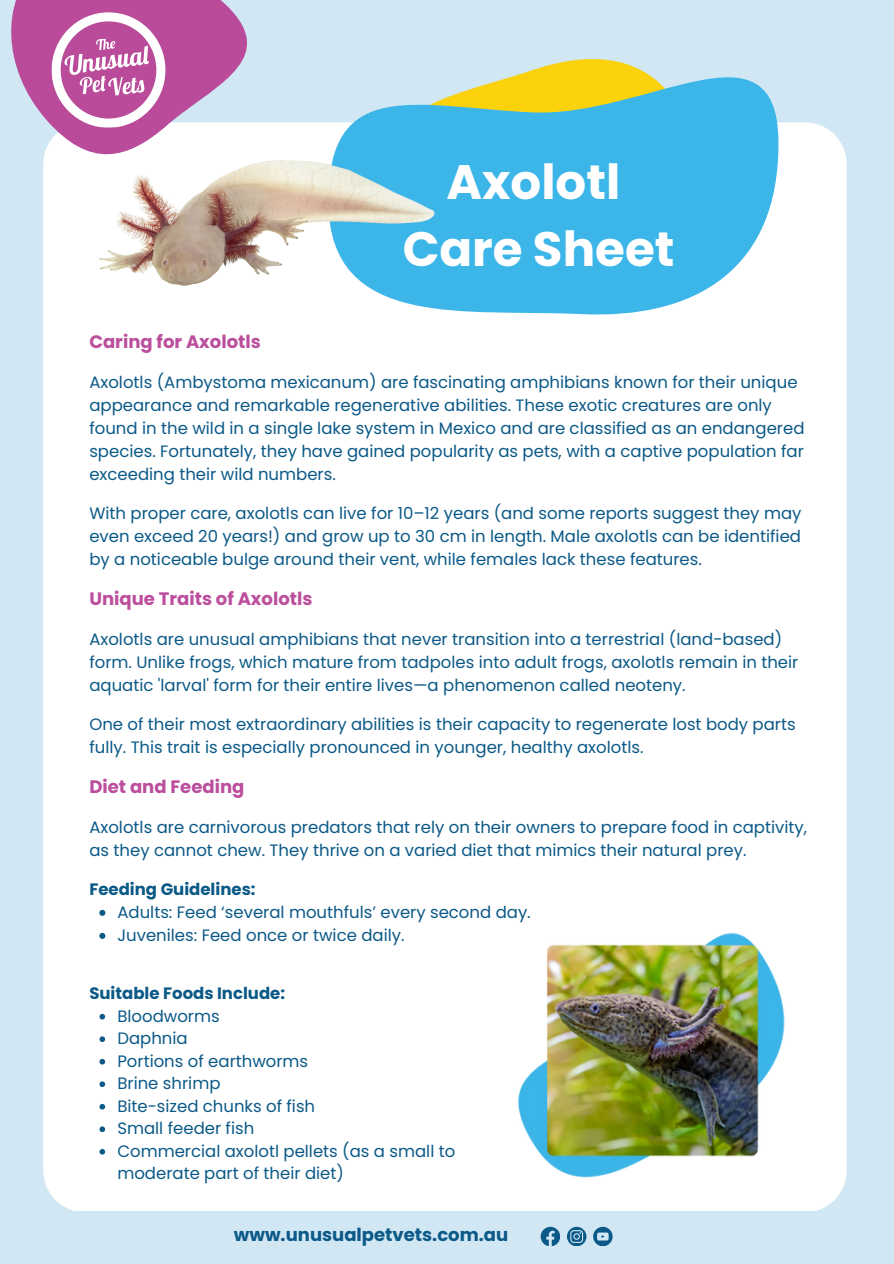
<style>
.page{position:relative;width:894px;height:1264px;background:#fff}
.page>*{position:absolute;margin:0;border:0;box-sizing:border-box;transform-origin:0 0}
.t1{font:700 48.3px/67.5px "Poppins";color:#fff;text-align:center}
.t2{font:700 18px "Poppins";color:#bb4e9d}
.t3{font:700 18px "Poppins";color:#0b5987}
.t4{font:16.5px/23px "Poppins";color:#0b5987}
.t5{font:700 16.5px "Poppins";color:#0b5987}
</style>
<div class="page">
<div style="left:0;top:0;width:893px;height:1263px;background:#d2e7f4"></div>
<div style="left:43px;top:122px;width:803px;height:1088px;background:#fff"></div>
<svg style="left:11px;top:0;width:236px;height:154px;background:#cb88bc"></svg>
<img style="left:510px;top:60px;width:142px;height:17px">
<svg style="left:328px;top:77px;width:450px;height:238px;background:#62c0dd"></svg>
<img style="left:99px;top:161px;width:336px;height:125px">
<svg style="left:540px;top:1226px;width:19px;height:19px"></svg>
<svg style="left:567px;top:1226px;width:19px;height:19px"></svg>
<svg style="left:593px;top:1226px;width:19px;height:19px"></svg>
<svg style="left:99px;top:909px;width:6px;height:6px"></svg>
<svg style="left:99px;top:932px;width:6px;height:6px"></svg>
<img style="left:508px;top:902px;width:296px;height:296px">
<svg style="left:99px;top:1013px;width:6px;height:6px"></svg>
<svg style="left:99px;top:1036px;width:6px;height:6px"></svg>
<svg style="left:99px;top:1058px;width:6px;height:6px"></svg>
<svg style="left:99px;top:1081px;width:6px;height:6px"></svg>
<svg style="left:99px;top:1103px;width:6px;height:6px"></svg>
<svg style="left:99px;top:1126px;width:6px;height:6px"></svg>
<svg style="left:99px;top:1148px;width:6px;height:6px"></svg>
<p class="t1" style="left:402px;top:148px;width:273px">Axolotl<br>Care Sheet</p>
<p class="t2" style="left:89px;top:329px;width:173px">Caring for Axolotls</p>
<p class="t4" style="left:89px;top:370px;width:716px">Axolotls (Ambystoma mexicanum) are fascinating amphibians known for their unique appearance and remarkable regenerative abilities. These exotic creatures are only found in the wild in a single lake system in Mexico and are classified as an endangered species. Fortunately, they have gained popularity as pets, with a captive population far exceeding their wild numbers.</p>
<h1 class="t4" style="left:89px;top:501px;width:713px;text-align:justify">With proper care, axolotls can live for 10–12 years (and some reports suggest they may even exceed 20 years!) and grow up to 30 cm in length. Male axolotls can be identified by a noticeable bulge around their vent, while females lack these features.</h1>
<p class="t2" style="left:89px;top:586px;width:224px">Unique Traits of Axolotls</p>
<h2 class="t4" style="left:89px;top:627px;width:710px">Axolotls are unusual amphibians that never transition into a terrestrial (land-based) form. Unlike frogs, which mature from tadpoles into adult frogs, axolotls remain in their aquatic 'larval' form for their entire lives—a phenomenon called neoteny.</h2>
<p class="t4" style="left:89px;top:712px;width:707px">One of their most extraordinary abilities is their capacity to regenerate lost body parts fully. This trait is especially pronounced in younger, healthy axolotls.</p>
<p class="t2" style="left:89px;top:774px;width:156px">Diet and Feeding</p>
<h2 class="t4" style="left:89px;top:815px;width:719px">Axolotls are carnivorous predators that rely on their owners to prepare food in captivity, as they cannot chew. They thrive on a varied diet that mimics their natural prey.</h2>
<p class="t5" style="left:89px;top:877px;width:168px">Feeding Guidelines:</p>
<p class="t4" style="left:117px;top:900px;width:415px">Adults: Feed ‘several mouthfuls’ every second day.</p>
<h2 class="t4" style="left:117px;top:923px;width:288px">Juveniles: Feed once or twice daily.</h2>
<h2 class="t5" style="left:89px;top:981px;width:197px">Suitable Foods Include:</h2>
<p class="t4" style="left:117px;top:1004px;width:104px">Bloodworms</p>
<p class="t4" style="left:117px;top:1027px;width:72px">Daphnia</p>
<p class="t4" style="left:117px;top:1049px;width:192px">Portions of earthworms</p>
<h2 class="t4" style="left:117px;top:1072px;width:104px">Brine shrimp</h2>
<p class="t4" style="left:117px;top:1094px;width:199px">Bite-sized chunks of fish</p>
<p class="t4" style="left:117px;top:1117px;width:138px">Small feeder fish</p>
<p class="t4" style="left:117px;top:1139px;width:339px;line-height:22.5px">Commercial axolotl pellets (as a small to moderate part of their diet)</p>
<p class="t3" style="left:234px;top:1222px;width:276px">www.unusualpetvets.com.au</p>
</div>
